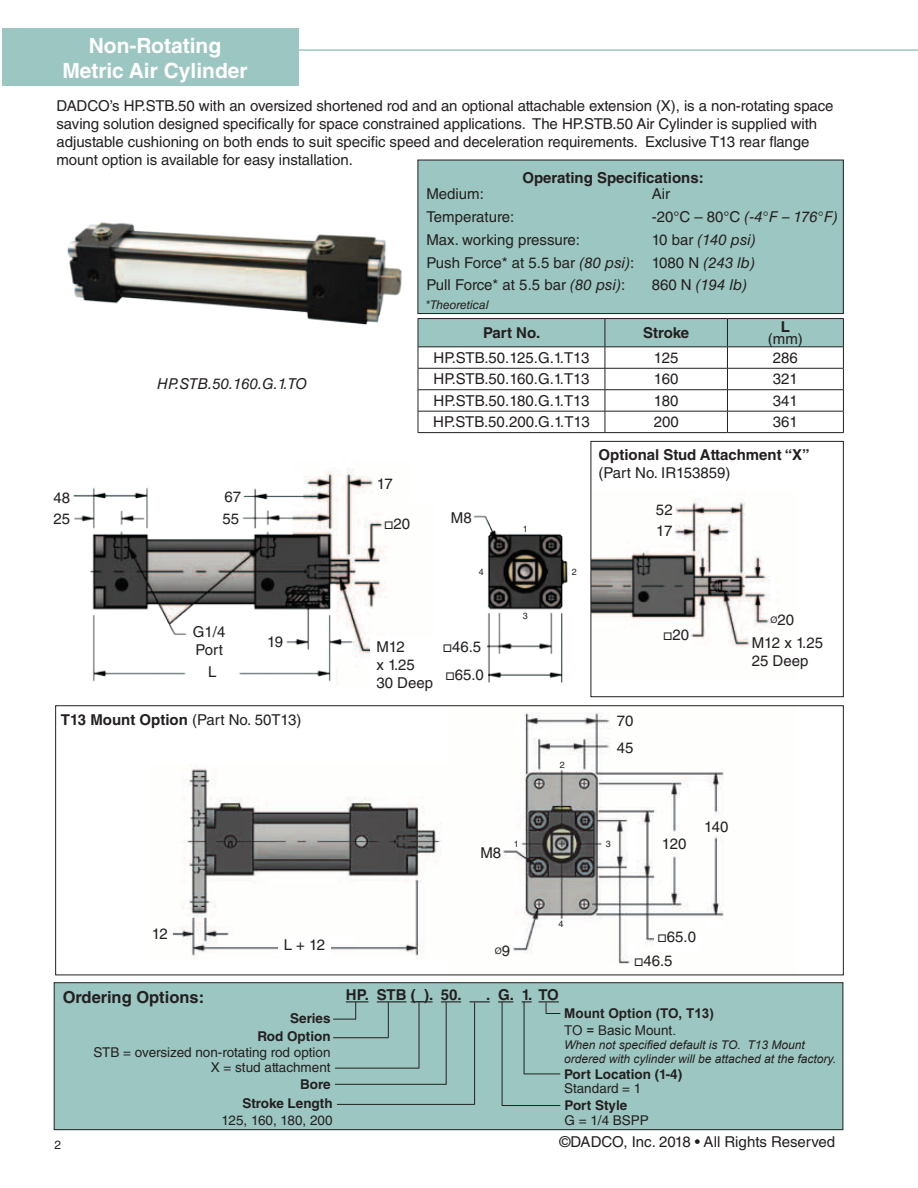
<style>
.page{position:relative;width:918px;height:1188px;background:#fff}
.page>*{position:absolute;margin:0;border:0;box-sizing:border-box;transform-origin:0 0}
.PageMaker_Defaults{font:700 21px/25.2px "Helvetica LT Std";color:#fff;text-align:center}
.t1{font:700 16.5px "Helvetica LT Std";color:#231f20}
.t2{font:15px/18px "Helvetica LT Std";letter-spacing:-.005em;color:#231f20}
.t3{font:700 15px/18px "Helvetica LT Std";color:#231f20}
.t4{font:italic 15px "Helvetica LT Std";color:#231f20}
.t5{font:13.5px/16.2px "Helvetica LT Std";color:#231f20;text-align:right}
.t6{font:700 13.5px "Helvetica LT Std";color:#231f20}
.t7{font:700 13.5px "Arial";color:#231f20}
.t8{font:13.5px "Arial";color:#231f20}
.t9{font:italic 12px/14.4px "Arial";color:#231f20}
.t10{font:italic 12px "Helvetica LT Std";color:#231f20}
.t11{font:12px "Helvetica LT Std";color:#231f20}
.t12{font:9px "Helvetica LT Std";color:#231f20}
.s1{font-style:normal}
.s2{font-style:italic}
.s3{font-weight:700}
.s4{font-weight:400}
.s5{font-size:9px}
.s6{font-size:15px}
</style>
<div class="page">
<img style="left:473px;top:515px;width:95px;height:168px">
<img style="left:593px;top:498px;width:178px;height:148px">
<img style="left:73px;top:468px;width:316px;height:216px">
<img style="left:448px;top:712px;width:347px;height:264px">
<hr style="left:140px;top:49px;width:778px;height:2px;background:#9cc6c1">
<div style="left:54px;top:983px;width:789px;height:147px;background:#9cc6c1"></div>
<div style="left:54px;top:982px;width:789px;height:148px;border:1px solid #231f20"></div>
<div style="left:418px;top:160px;width:425px;height:154px;background:#9cc6c1"></div>
<div style="left:418px;top:160px;width:426px;height:154px;border:1px solid #231f20"></div>
<div style="left:2px;top:28px;width:297px;height:58px;background:#9cc6c1"></div>
<hr style="left:377px;top:1001px;width:30px;height:1px;background:#231f20">
<svg style="left:411px;top:1001px;width:22px;height:1px"></svg>
<svg style="left:441px;top:1001px;width:20px;height:1px"></svg>
<svg style="left:470px;top:1001px;width:20px;height:1px"></svg>
<svg style="left:498px;top:1001px;width:15px;height:1px"></svg>
<hr style="left:333px;top:1037px;width:56px;height:1px;background:#231f20">
<hr style="left:335px;top:1068px;width:84px;height:1px;background:#231f20">
<hr style="left:335px;top:1084px;width:111px;height:1px;background:#231f20">
<hr style="left:337px;top:1104px;width:138px;height:1px;background:#231f20">
<hr style="left:524px;top:1074px;width:36px;height:1px;background:#231f20">
<hr style="left:502px;top:1105px;width:58px;height:1px;background:#231f20">
<svg style="left:333px;top:1001px;width:35px;height:19px"></svg>
<hr style="left:388px;top:1002px;width:1px;height:36px;background:#231f20">
<hr style="left:419px;top:1002px;width:1px;height:66px;background:#231f20">
<hr style="left:446px;top:1002px;width:1px;height:82px;background:#231f20">
<hr style="left:474px;top:1003px;width:1px;height:102px;background:#231f20">
<hr style="left:502px;top:1002px;width:1px;height:104px;background:#231f20">
<hr style="left:524px;top:1002px;width:1px;height:72px;background:#231f20">
<svg style="left:539px;top:1001px;width:21px;height:13px"></svg>
<hr style="left:418px;top:318px;width:187px;height:1px;background:#231f20">
<hr style="left:605px;top:318px;width:122px;height:1px;background:#231f20">
<hr style="left:727px;top:318px;width:117px;height:1px;background:#231f20">
<svg style="left:418px;top:319px;width:426px;height:113px"></svg>
<hr style="left:418px;top:432px;width:187px;height:1px;background:#231f20">
<hr style="left:605px;top:432px;width:122px;height:1px;background:#231f20">
<hr style="left:727px;top:432px;width:117px;height:1px;background:#231f20">
<img style="left:171px;top:764px;width:325px;height:194px">
<div style="left:370px;top:637px;width:67px;height:60px;background:#fff"></div>
<div style="left:192px;top:666px;width:40px;height:17px;background:#fff"></div>
<div style="left:437px;top:643px;width:50px;height:18px;background:#fff"></div>
<div style="left:442px;top:671px;width:45px;height:17px;background:#fff"></div>
<div style="left:654px;top:933px;width:46px;height:17px;background:#fff"></div>
<div style="left:278px;top:940px;width:53px;height:17px;background:#fff"></div>
<img style="left:67px;top:222px;width:335px;height:103px">
<div style="left:591px;top:441px;width:253px;height:256px;border:1px solid #231f20"></div>
<p class="PageMaker_Defaults" style="left:62px;top:32px;width:187px">Non-Rotating<br>Metric Air Cylinder</p>
<p class="t2" style="left:57px;top:97px;width:779px">DADCO’s HP.STB.50 with an oversized shortened rod and an optional attachable extension (X), is a non-rotating space saving solution designed specifically for space constrained applications. The HP.STB.50 Air Cylinder is supplied with adjustable cushioning on both ends to suit specific speed and deceleration requirements. Exclusive T13 rear flange mount option is available for easy installation.</p>
<p class="t2" style="left:53px;top:488px;width:18px">48</p>
<p class="t2" style="left:53px;top:510px;width:18px">25</p>
<p class="t4" style="left:157px;top:375px;width:151px">HP.STB.50.160.G.1.TO</p>
<p class="t2" style="left:225px;top:488px;width:18px">67</p>
<p class="t2" style="left:223px;top:510px;width:18px">55</p>
<p class="t2" style="left:377px;top:475px;width:18px">17</p>
<p class="t2" style="left:384px;top:515px;width:28px">□20</p>
<p class="t3" style="left:522px;top:168px;width:183px">Operating Specifications:</p>
<p class="t2" style="left:426px;top:185px;width:59px">Medium:</p>
<p class="t2" style="left:652px;top:185px;width:20px">Air</p>
<p class="t2" style="left:426px;top:208px;width:89px">Temperature:</p>
<p class="t4" style="left:652px;top:208px;width:188px"><span class="s1">-20°C – 80°C</span> (-4°F – 176°F)</p>
<p class="t2" style="left:426px;top:231px;width:155px">Max. working pressure:</p>
<p class="t4" style="left:652px;top:231px;width:106px"><span class="s1">10 bar</span> (140 psi)</p>
<p class="t2" style="left:426px;top:253px;width:209px">Push Force* at 5.5 bar <span class="s2">(80 psi)</span>:</p>
<p class="t4" style="left:652px;top:254px;width:105px"><span class="s1">1080 N</span> (243 lb)</p>
<p class="t2" style="left:426px;top:276px;width:200px">Pull Force* at 5.5 bar <span class="s2">(80 psi)</span>:</p>
<p class="t4" style="left:652px;top:276px;width:97px"><span class="s1">860 N</span> (194 lb)</p>
<p class="t3" style="left:483px;top:324px;width:59px">Part No.</p>
<p class="t3" style="left:643px;top:324px;width:48px">Stroke</p>
<p class="t2" style="left:768px;top:321px;width:36px;line-height:12px;text-align:center"><span class="s3">L </span>(mm)</p>
<p class="t2" style="left:434px;top:349px;width:157px">HP.STB.50.125.G.1.T13</p>
<p class="t2" style="left:654px;top:349px;width:26px">125</p>
<p class="t2" style="left:773px;top:349px;width:27px">286</p>
<p class="t2" style="left:434px;top:370px;width:157px">HP.STB.50.160.G.1.T13</p>
<p class="t2" style="left:654px;top:370px;width:26px">160</p>
<p class="t2" style="left:773px;top:370px;width:27px">321</p>
<p class="t2" style="left:434px;top:392px;width:157px">HP.STB.50.180.G.1.T13</p>
<p class="t2" style="left:654px;top:392px;width:26px">180</p>
<p class="t2" style="left:773px;top:392px;width:27px">341</p>
<p class="t2" style="left:433px;top:413px;width:158px">HP.STB.50.200.G.1.T13</p>
<p class="t2" style="left:654px;top:413px;width:27px">200</p>
<p class="t2" style="left:773px;top:413px;width:27px">361</p>
<p class="t10" style="left:425px;top:298px;width:65px">*Theoretical</p>
<p class="t2" style="left:451px;top:509px;width:22px">M8</p>
<p class="t12" style="left:523px;top:523px;width:7px">1</p>
<p class="t12" style="left:479px;top:566px;width:7px">4</p>
<p class="t12" style="left:572px;top:566px;width:7px">2</p>
<p class="t3" style="left:599px;top:445px;width:213px">Optional Stud Attachment “X” <span class="s4">(Part No. IR153859)</span></p>
<p class="t2" style="left:656px;top:501px;width:18px">52</p>
<p class="t2" style="left:656px;top:522px;width:18px">17</p>
<p class="t2" style="left:193px;top:623px;width:34px">G1/4<br>Port</p>
<p class="t2" style="left:208px;top:663px;width:10px">L</p>
<p class="t12" style="left:523px;top:611px;width:7px">3</p>
<p class="t2" style="left:771px;top:611px;width:25px"><span class="s5">Ø</span>20</p>
<p class="t2" style="left:663px;top:625px;width:28px">□20</p>
<p class="t2" style="left:267px;top:633px;width:18px">19</p>
<p class="t2" style="left:752px;top:634px;width:73px">M12 x 1.25<br>25 Deep</p>
<p class="t2" style="left:443px;top:638px;width:40px">□46.5</p>
<p class="t2" style="left:445px;top:666px;width:40px">□65.0</p>
<p class="t2" style="left:376px;top:638px;width:58px">M12<br>x 1.25<br>30 Deep</p>
<p class="t3" style="left:61px;top:710px;width:242px">T13 Mount Option <span class="s4">(Part No. 50T13)</span></p>
<p class="t12" style="left:560px;top:760px;width:7px">2</p>
<p class="t2" style="left:617px;top:711px;width:18px">70</p>
<p class="t2" style="left:617px;top:738px;width:18px">45</p>
<p class="t2" style="left:480px;top:843px;width:22px">M8</p>
<p class="t12" style="left:514px;top:838px;width:7px">1</p>
<p class="t12" style="left:606px;top:839px;width:7px">3</p>
<p class="t2" style="left:662px;top:834px;width:26px">120</p>
<p class="t2" style="left:704px;top:818px;width:26px">140</p>
<p class="t2" style="left:152px;top:924px;width:18px">12</p>
<p class="t1" style="left:63px;top:987px;width:143px">Ordering Options:</p>
<p class="t2" style="left:284px;top:936px;width:43px">L + 12</p>
<p class="t6" style="left:290px;top:1010px;width:42px">Series</p>
<p class="t6" style="left:257px;top:1028px;width:75px">Rod Option</p>
<p class="t5" style="left:94px;top:1044px;width:239px">STB = oversized non-rotating rod option</p>
<p class="t5" style="left:211px;top:1059px;width:121px">X = stud attachment</p>
<p class="t11" style="left:54px;top:1138px;width:8px">2</p>
<p class="t6" style="left:300px;top:1076px;width:32px">Bore</p>
<p class="t5" style="left:222px;top:1096px;width:112px"><span class="s3">Stroke Length<br></span>125, 160, 180, 200</p>
<p class="t12" style="left:495px;top:946px;width:17px">Ø<span class="s6">9</span></p>
<p class="t12" style="left:558px;top:919px;width:7px">4</p>
<p class="t3" style="left:346px;top:986px;width:117px">HP. STB (_). 50.</p>
<p class="t3" style="left:486px;top:986px;width:74px">. G. 1. TO</p>
<p class="t2" style="left:658px;top:928px;width:40px">□65.0</p>
<p class="t2" style="left:634px;top:952px;width:40px">□46.5</p>
<p class="t7" style="left:564px;top:1005px;width:151px">Mount Option (TO, T13)</p>
<p class="t8" style="left:564px;top:1021px;width:113px">TO = Basic Mount.</p>
<p class="t9" style="left:564px;top:1038px;width:273px">When not specified default is TO. T13 Mount ordered with cylinder will be attached at the factory.</p>
<p class="t6" style="left:564px;top:1066px;width:119px">Port Location (1-4)</p>
<p class="t5" style="left:564px;top:1080px;width:79px">Standard = 1</p>
<p class="t6" style="left:565px;top:1097px;width:64px">Port Style</p>
<p class="t5" style="left:565px;top:1112px;width:86px">G = 1/4 BSPP</p>
<p class="t2" style="left:559px;top:1133px;width:277px">©DADCO, Inc. 2018 • All Rights Reserved</p>
</div>
